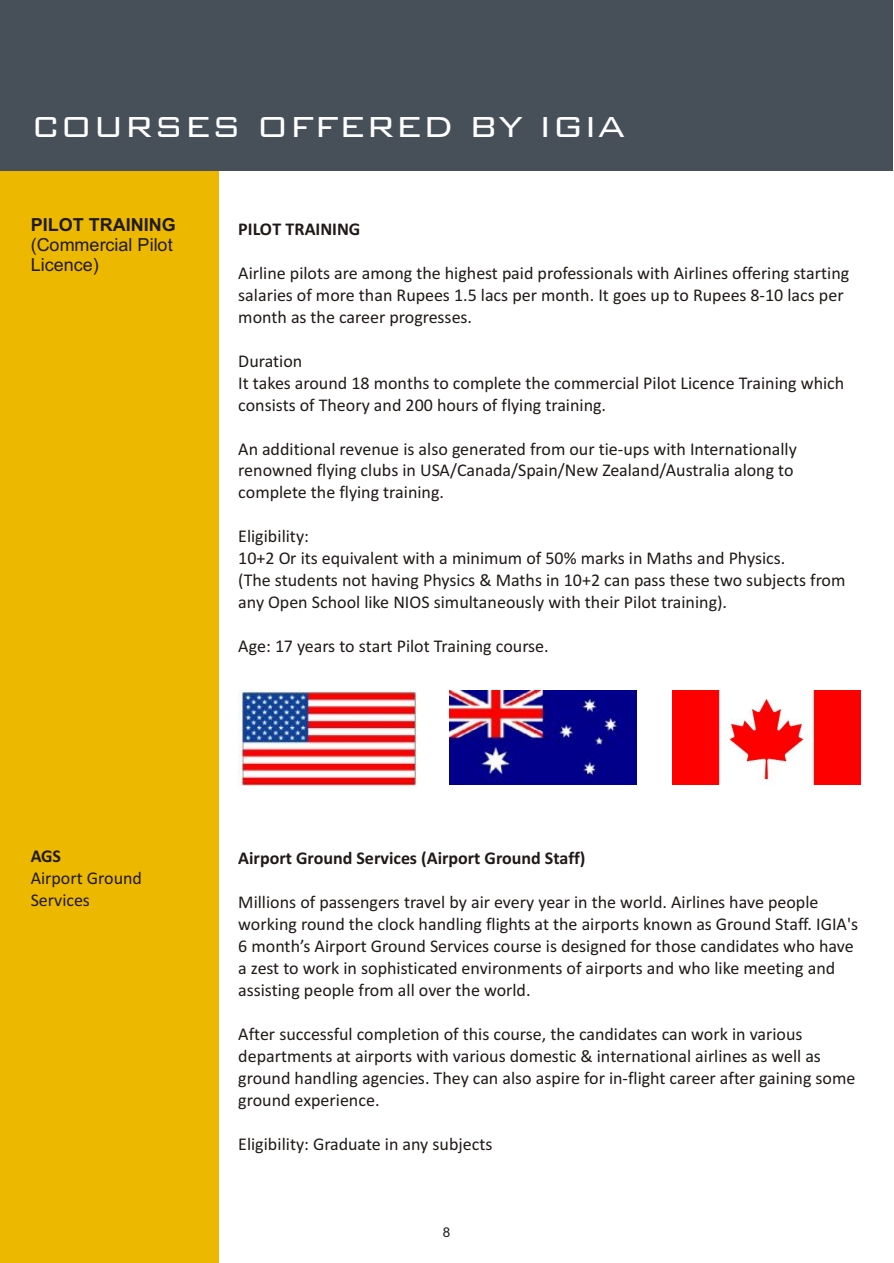
<style>
.page{position:relative;width:894px;height:1263px;background:#fff}
.page>*{position:absolute;margin:0;border:0;box-sizing:border-box;transform-origin:0 0}
.t1{font:38.7px "Bank Gothic";color:#fff}
.t2{font:18px/21.9px "Calibri";color:#1f1a17}
.t3{font:700 18px "Calibri";color:#1f1a17}
.t4{font:18px/20.1px "Arial";color:#1f1a17}
.t5{font:700 18px "Arial";color:#1f1a17}
.t6{font:13.5px "Arial";color:#1f1a17}
</style>
<div class="page">
<div style="left:0;top:0;width:218px;height:1263px;background:#edb800"></div>
<div style="left:0;top:0;width:893px;height:171px;background:#474f59"></div>
<img style="left:238px;top:691px;width:178px;height:95px">
<img style="left:450px;top:691px;width:186px;height:93px">
<img style="left:672px;top:690px;width:189px;height:94px">
<h1 class="t1" style="left:31px;top:101px;width:596px">COURSES OFFERED BY IGIA</h1>
<p class="t5" style="left:31px;top:218px;width:147px">PILOT TRAINING</p>
<p class="t4" style="left:31px;top:236px;width:144px">(Commercial Pilot<br>Licence)</p>
<p class="t3" style="left:238px;top:221px;width:124px">PILOT TRAINING</p>
<p class="t2" style="left:238px;top:263px;width:612px">Airline pilots are among the highest paid professionals with Airlines offering starting salaries of more than Rupees 1.5 lacs per month. It goes up to Rupees 8-10 lacs per month as the career progresses.</p>
<p class="t2" style="left:238px;top:351px;width:608px">Duration<br>It takes around 18 months to complete the commercial Pilot Licence Training which consists of Theory and 200 hours of flying training.</p>
<p class="t2" style="left:238px;top:439px;width:560px">An additional revenue is also generated from our tie-ups with Internationally renowned flying clubs in USA/Canada/Spain/New Zealand/Australia along to complete the flying training.</p>
<p class="t2" style="left:238px;top:527px;width:609px">Eligibility:<br>10+2 Or its equivalent with a minimum of 50% marks in Maths and Physics.<br>(The students not having Physics &amp; Maths in 10+2 can pass these two subjects from any Open School like NIOS simultaneously with their Pilot training).</p>
<p class="t2" style="left:238px;top:637px;width:312px">Age: 17 years to start Pilot Training course.</p>
<p class="t3" style="left:31px;top:849px;width:32px">AGS</p>
<p class="t2" style="left:31px;top:869px;width:113px">Airport Ground<br>Services</p>
<p class="t3" style="left:238px;top:851px;width:349px">Airport Ground Services (Airport Ground Staff)</p>
<p class="t2" style="left:238px;top:893px;width:621px">Millions of passengers travel by air every year in the world. Airlines have people working round the clock handling flights at the airports known as Ground Staff. IGIA's 6 month’s Airport Ground Services course is designed for those candidates who have a zest to work in sophisticated environments of airports and who like meeting and assisting people from all over the world.</p>
<p class="t2" style="left:238px;top:1024px;width:619px">After successful completion of this course, the candidates can work in various departments at airports with various domestic &amp; international airlines as well as ground handling agencies. They can also aspire for in-flight career after gaining some ground experience.</p>
<p class="t2" style="left:238px;top:1134px;width:256px">Eligibility: Graduate in any subjects</p>
<p class="t6" style="left:443px;top:1227px;width:9px">8</p>
</div>
